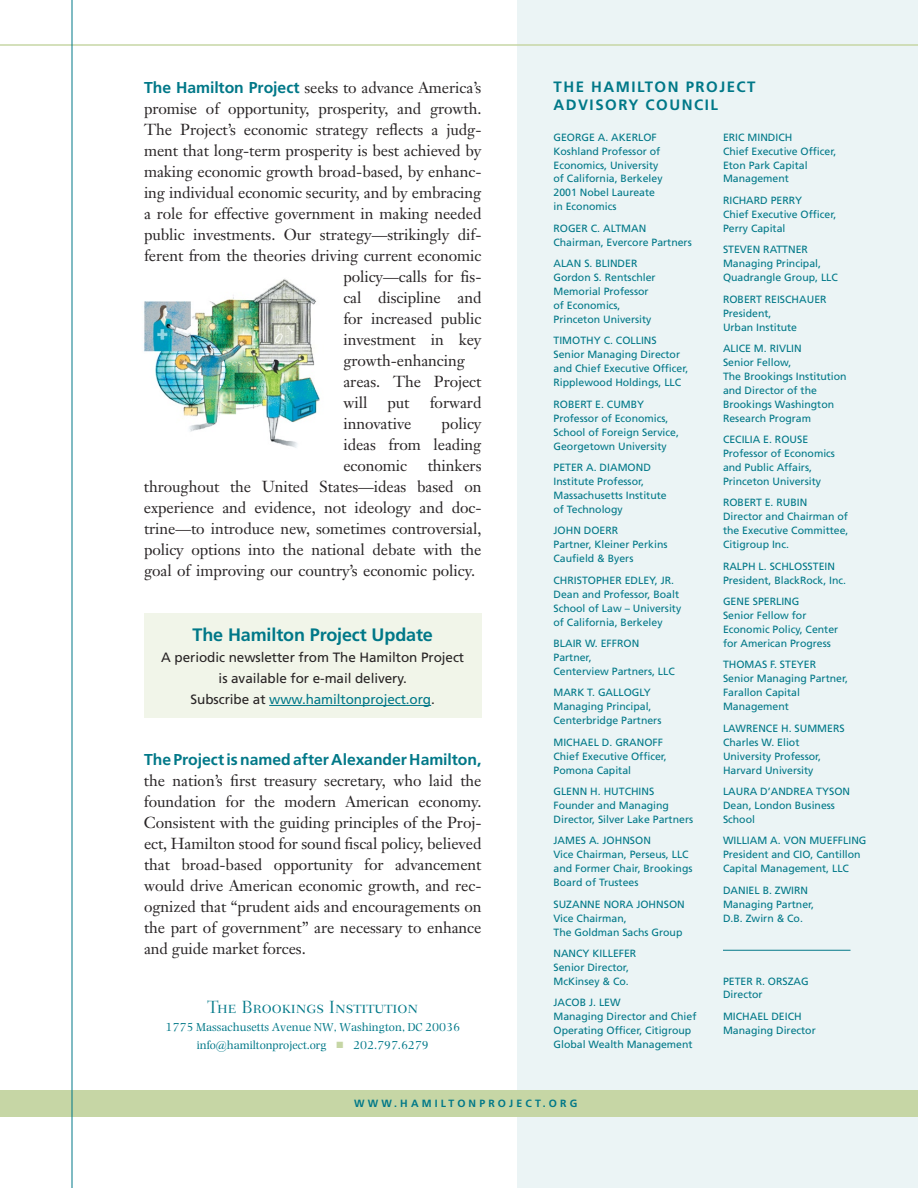
<style>
.page{position:relative;width:918px;height:1188px;background:#fff}
.page>*{position:absolute;margin:0;border:0;box-sizing:border-box;transform-origin:0 0}
.t1{font:700 18px "Frutiger";letter-spacing:-.005em;color:#007888}
.t2{font:18px "Fairfield LH Light SC";color:#007888}
.t3{font:15.75px/21px "Janson Text";letter-spacing:-.005em;color:#282425;text-align:justify}
.t4{font:700 15.75px "Frutiger";color:#007888}
.t5{font:700 15px/18px "Frutiger";letter-spacing:.1em;color:#007888}
.t6{font:13.5px/21px "Frutiger";letter-spacing:-.005em;color:#282425;text-align:center}
.t7{font:12px/18px "Photina";color:#007888;text-align:center}
.t8{font:10.5px/14px "Frutiger";color:#007888}
.t9{font:700 10.5px "Frutiger";letter-spacing:.3em;color:#007888}
.s1{font-family:"Frutiger";font-weight:700;color:#007888}
.s2{color:#007888}
.s3{color:#c6d6a5}
</style>
<div class="page">
<div style="left:518px;top:0;width:400px;height:1188px;background:#ebf4f5"></div>
<hr style="left:0;top:44px;width:918px;height:2px;background:#c6d6a5">
<hr style="left:723px;top:950px;width:127px;height:1px;background:#007888">
<img style="left:143px;top:278px;width:177px;height:170px">
<div style="left:0;top:1090px;width:918px;height:28px;background:#c6d6a5"></div>
<div style="left:144px;top:613px;width:338px;height:105px;background:#f1f5e9"></div>
<hr style="left:269px;top:705px;width:162px;height:1px;background:#007888">
<hr style="left:72px;top:0;width:1px;height:1188px;background:#007888">
<h2 class="t3" style="left:144px;top:77px;width:339px"><span class="s1">The Hamilton Project</span> seeks to advance America’s</h2>
<h2 class="t3" style="left:144px;top:98px;width:339px">promise of opportunity, prosperity, and growth.</h2>
<h2 class="t3" style="left:144px;top:119px;width:339px">The Project’s economic strategy reflects a judg-</h2>
<h2 class="t3" style="left:144px;top:140px;width:339px">ment that long-term prosperity is best achieved by</h2>
<h2 class="t3" style="left:144px;top:161px;width:339px">making economic growth broad-based, by enhanc-</h2>
<h2 class="t3" style="left:144px;top:182px;width:339px">ing individual economic security, and by embracing</h2>
<h2 class="t3" style="left:144px;top:203px;width:339px">a role for effective government in making needed</h2>
<h2 class="t3" style="left:144px;top:224px;width:339px">public investments. Our strategy—strikingly dif-</h2>
<h2 class="t3" style="left:144px;top:245px;width:339px">ferent from the theories driving current economic</h2>
<h2 class="t3" style="left:343px;top:266px;width:140px">policy—calls for fis-</h2>
<h2 class="t3" style="left:343px;top:287px;width:140px">cal discipline and</h2>
<h2 class="t3" style="left:343px;top:308px;width:140px">for increased public</h2>
<h2 class="t3" style="left:343px;top:329px;width:140px">investment in key</h2>
<h2 class="t3" style="left:343px;top:350px;width:123px">growth-enhancing</h2>
<h2 class="t3" style="left:343px;top:371px;width:140px">areas. The Project</h2>
<h2 class="t3" style="left:343px;top:392px;width:25px">will</h2>
<h2 class="t3" style="left:388px;top:392px;width:24px">put</h2>
<h2 class="t3" style="left:430px;top:392px;width:53px">forward</h2>
<h2 class="t3" style="left:343px;top:413px;width:70px">innovative</h2>
<h2 class="t3" style="left:343px;top:413px;width:140px;text-indent:98px">policy ideas from leading economic</h2>
<p class="t3" style="left:144px;top:455px;width:339px;text-indent:284px">thinkers throughout the United States—ideas based on experience and evidence, not ideology and doc&shy;trine—to introduce new, sometimes controversial, policy options into the national debate with the goal of improving our country’s economic policy.</p>
<h1 class="t1" style="left:193px;top:624px;width:242px">The Hamilton Project Update</h1>
<p class="t6" style="left:161px;top:647px;width:304px">A periodic newsletter from The Hamilton Project is available for e-mail delivery.<br>Subscribe at <span class="s2">www.hamiltonproject.org</span>.</p>
<h2 class="t4" style="left:144px;top:751px;width:339px">The ProjectisnamedafterAlexander Hamilton,</h2>
<p class="t3" style="left:144px;top:770px;width:339px">the nation’s first treasury secretary, who laid the foundation for the modern American economy.<br>Consistent with the guiding principles of the Proj&shy;ect, Hamilton stood for sound fiscal policy, believed that broad-based opportunity for advancement would drive American economic growth, and rec&shy;ognized that “prudent aids and encouragements on the part of government” are necessary to enhance and guide market forces.</p>
<h1 class="t2" style="left:207px;top:997px;width:212px">The Brookings Institution</h1>
<p class="t7" style="left:165px;top:1018px;width:296px">1775 Massachusetts Avenue NW, Washington, DC 20036 info@hamiltonproject.org <span class="s3">■</span> 202.797.6279</p>
<h3 class="t5" style="left:554px;top:78px;width:204px">THE HAMILTON PROJECT<br>ADVISORY COUNCIL</h3>
<p class="t8" style="left:554px;top:130px;width:111px">GEORGE A. AKERLOF<br>Koshland Professor of<br>Economics, University of California, Berkeley<br>2001 Nobel Laureate in Economics</p>
<p class="t8" style="left:554px;top:221px;width:140px">ROGER C. ALTMAN<br>Chairman, Evercore Partners</p>
<p class="t8" style="left:554px;top:257px;width:104px">ALAN S. BLINDER<br>Gordon S. Rentschler<br>Memorial Professor of Economics,<br>Princeton University</p>
<p class="t8" style="left:554px;top:334px;width:136px">TIMOTHY C. COLLINS<br>Senior Managing Director and Chief Executive Officer,<br>Ripplewood Holdings, LLC</p>
<p class="t8" style="left:554px;top:397px;width:127px">ROBERT E. CUMBY<br>Professor of Economics,<br>School of Foreign Service,<br>Georgetown University</p>
<p class="t8" style="left:554px;top:461px;width:115px">PETER A. DIAMOND<br>Institute Professor,<br>Massachusetts Institute of Technology</p>
<p class="t8" style="left:554px;top:524px;width:116px">JOHN DOERR<br>Partner, Kleiner Perkins<br>Caufield &amp; Byers</p>
<p class="t8" style="left:554px;top:573px;width:129px">CHRISTOPHER EDLEY, JR.<br>Dean and Professor, Boalt<br>School of Law – University of California, Berkeley</p>
<p class="t8" style="left:554px;top:636px;width:123px">BLAIR W. EFFRON<br>Partner,<br>Centerview Partners, LLC</p>
<p class="t8" style="left:554px;top:686px;width:109px">MARK T. GALLOGLY<br>Managing Principal,<br>Centerbridge Partners</p>
<p class="t8" style="left:554px;top:735px;width:115px">MICHAEL D. GRANOFF<br>Chief Executive Officer,<br>Pomona Capital</p>
<p class="t8" style="left:554px;top:785px;width:141px">GLENN H. HUTCHINS<br>Founder and Managing<br>Director, Silver Lake Partners</p>
<p class="t8" style="left:554px;top:834px;width:141px">JAMES A. JOHNSON<br>Vice Chairman, Perseus, LLC and Former Chair, Brookings<br>Board of Trustees</p>
<p class="t8" style="left:554px;top:897px;width:133px">SUZANNE NORA JOHNSON<br>Vice Chairman,<br>The Goldman Sachs Group</p>
<p class="t8" style="left:554px;top:947px;width:84px">NANCY KILLEFER<br>Senior Director,<br>McKinsey &amp; Co.</p>
<p class="t8" style="left:554px;top:996px;width:144px">JACOB J. LEW<br>Managing Director and Chief<br>Operating Officer, Citigroup<br>Global Wealth Management</p>
<p class="t8" style="left:723px;top:130px;width:115px">ERIC MINDICH<br>Chief Executive Officer,<br>Eton Park Capital<br>Management</p>
<p class="t8" style="left:723px;top:193px;width:115px">RICHARD PERRY<br>Chief Executive Officer,<br>Perry Capital</p>
<p class="t8" style="left:723px;top:243px;width:116px">STEVEN RATTNER<br>Managing Principal,<br>Quadrangle Group, LLC</p>
<p class="t8" style="left:723px;top:292px;width:105px">ROBERT REISCHAUER<br>President,<br>Urban Institute</p>
<p class="t8" style="left:723px;top:341px;width:125px">ALICE M. RIVLIN<br>Senior Fellow,<br>The Brookings Institution and Director of the<br>Brookings Washington<br>Research Program</p>
<p class="t8" style="left:723px;top:433px;width:114px">CECILIA E. ROUSE<br>Professor of Economics and Public Affairs,<br>Princeton University</p>
<p class="t8" style="left:723px;top:496px;width:127px">ROBERT E. RUBIN<br>Director and Chairman of the Executive Committee,<br>Citigroup Inc.</p>
<p class="t8" style="left:723px;top:559px;width:125px">RALPH L. SCHLOSSTEIN<br>President, BlackRock, Inc.</p>
<p class="t8" style="left:723px;top:595px;width:117px">GENE SPERLING<br>Senior Fellow for<br>Economic Policy, Center for American Progress</p>
<p class="t8" style="left:723px;top:658px;width:127px">THOMAS F. STEYER<br>Senior Managing Partner,<br>Farallon Capital<br>Management</p>
<p class="t8" style="left:723px;top:721px;width:123px">LAWRENCE H. SUMMERS<br>Charles W. Eliot<br>University Professor,<br>Harvard University</p>
<p class="t8" style="left:723px;top:785px;width:129px">LAURA D’ANDREA TYSON<br>Dean, London Business<br>School</p>
<p class="t8" style="left:723px;top:834px;width:145px">WILLIAM A. VON MUEFFLING<br>President and CIO, Cantillon<br>Capital Management, LLC</p>
<p class="t8" style="left:723px;top:883px;width:93px">DANIEL B. ZWIRN<br>Managing Partner,<br>D.B. Zwirn &amp; Co.</p>
<p class="t8" style="left:723px;top:974px;width:87px">PETER R. ORSZAG<br>Director</p>
<p class="t8" style="left:723px;top:1009px;width:94px">MICHAEL DEICH<br>Managing Director</p>
<p class="t9" style="left:354px;top:1098px;width:225px">WWW.HAMILTONPROJECT.ORG</p>
</div>
